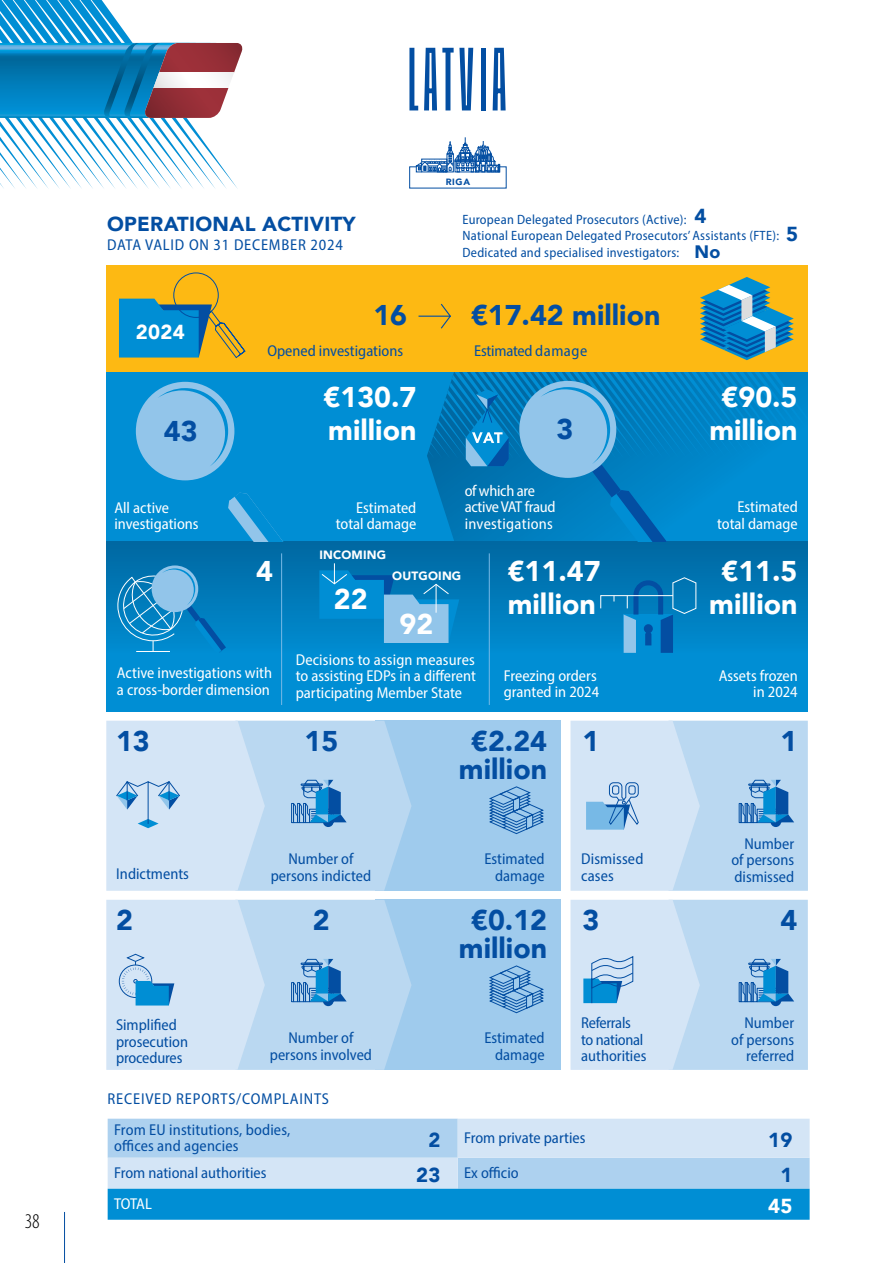
<style>
.page{position:relative;width:893px;height:1263px;background:#fff}
.page>*{position:absolute;margin:0;border:0;box-sizing:border-box;transform-origin:0 0}
.t1{font:82.5px "Inge Variable Upright";letter-spacing:.05em;color:#034ea2}
.t2{font:900 28.5px/33px "Avenir";color:#fff;text-align:center}
.t3{font:900 28.5px/28.5px "Avenir";color:#034ea2;text-align:center}
.t4{font:300 condensed 21px "Myriad Pro";color:#000}
.t5{font:900 20.25px "Avenir";letter-spacing:.015em;color:#034ea2}
.t6{font:900 20.25px "Avenir";letter-spacing:.015em;color:#fff}
.t7{font:900 18px "Avenir";color:#034ea2}
.t8{font:semi-condensed 15.75px/16.5px "Myriad Pro";color:#034ea2;text-align:right}
.t9{font:semi-condensed 15.75px/16.5px "Myriad Pro";color:#fff}
.t10{font:semi-condensed 15.75px "Myriad Pro";letter-spacing:.05em;color:#034ea2}
.t11{font:semi-condensed 15.75px/16.5px "Myriad Pro";letter-spacing:-.02em;color:#fff}
.t12{font:semi-condensed 15.75px/16.5px "Myriad Pro";letter-spacing:-.02em;color:#034ea2}
.t13{font:semi-condensed 13.5px/16.5px "Myriad Pro";letter-spacing:.02em;color:#034ea2}
.t14{font:900 12px "Avenir";letter-spacing:.015em;color:#fff}
.t15{font:900 9.15px "Avenir";color:#034ea2}
.s1{font-family:"Avenir";font-weight:900;font-stretch:normal;font-size:20.25px}
</style>
<div class="page">
<hr style="left:64px;top:1212px;width:1px;height:51px;background:#034ea2">
<div style="left:106px;top:371px;width:702px;height:171px;background:#008ed4"></div>
<div style="left:106px;top:542px;width:702px;height:170px;background:linear-gradient(to bottom,#006ca6,#0096df)"></div>
<div style="left:106px;top:265px;width:702px;height:106px;background:#fdb913"></div>
<hr style="left:281px;top:553px;width:1px;height:152px;background:#77b9e6">
<hr style="left:489px;top:553px;width:1px;height:152px;background:#77b9e6">
<div style="left:136px;top:382px;width:98px;height:98px;background:#92c5ea;border-radius:50%"></div>
<svg style="left:158px;top:388px;width:135px;height:154px"></svg>
<svg style="left:427px;top:371px;width:381px;height:171px"></svg>
<svg style="left:600px;top:576px;width:96px;height:77px;background:#0f81c1"></svg>
<svg style="left:119px;top:272px;width:127px;height:87px"></svg>
<svg style="left:700px;top:277px;width:94px;height:83px"></svg>
<svg style="left:152px;top:565px;width:46px;height:47px"></svg>
<svg style="left:117px;top:568px;width:109px;height:86px;background:#2791ca"></svg>
<svg style="left:418px;top:303px;width:33px;height:26px"></svg>
<div style="left:668px;top:721px;width:140px;height:170px;background:#bad8f1"></div>
<div style="left:375px;top:721px;width:185px;height:170px;background:#9fcbed"></div>
<svg style="left:106px;top:721px;width:305px;height:170px;background:#bed9f0"></svg>
<svg style="left:489px;top:786px;width:55px;height:48px"></svg>
<div style="left:770px;top:816px;width:11px;height:11px;background:#034ea2;border-radius:50%"></div>
<svg style="left:741px;top:780px;width:53px;height:43px"></svg>
<svg style="left:570px;top:721px;width:130px;height:170px;background:#cbe0f3"></svg>
<div style="left:668px;top:900px;width:140px;height:170px;background:#bad8f1"></div>
<div style="left:375px;top:900px;width:185px;height:170px;background:#9fcbed"></div>
<svg style="left:489px;top:965px;width:55px;height:48px"></svg>
<div style="left:770px;top:995px;width:11px;height:11px;background:#034ea2;border-radius:50%"></div>
<svg style="left:741px;top:959px;width:53px;height:43px"></svg>
<svg style="left:0;top:0;width:243px;height:189px"></svg>
<svg style="left:108px;top:1119px;width:702px;height:70px;background:#c0daf2"></svg>
<div style="left:108px;top:1189px;width:702px;height:31px;background:#008ed4"></div>
<svg style="left:106px;top:900px;width:306px;height:170px;background:#bcd8f0"></svg>
<svg style="left:570px;top:900px;width:130px;height:170px;background:#c9dff3"></svg>
<svg style="left:409px;top:137px;width:97px;height:51px"></svg>
<svg style="left:319px;top:563px;width:140px;height:80px;background:#2692cc"></svg>
<h3 class="t4" style="left:25px;top:1208px;width:17px">38</h3>
<h1 class="t1" style="left:407px;top:41px;width:101px">LATVIA</h1>
<p class="t5" style="left:107px;top:207px;width:250px">OPERATIONAL ACTIVITY</p>
<p class="t10" style="left:107px;top:235px;width:237px">DATA VALID ON 31 DECEMBER 2024</p>
<p class="t15" style="left:446px;top:174px;width:26px">RIGA</p>
<p class="t5" style="left:694px;top:199px;width:13px">4</p>
<p class="t7" style="left:694px;top:237px;width:27px">No</p>
<p class="t13" style="left:462px;top:211px;width:318px">European Delegated Prosecutors (Active):<br>National European Delegated Prosecutors’ Assistants (FTE):<br>Dedicated and specialised investigators:</p>
<p class="t5" style="left:786px;top:216px;width:13px">5</p>
<p class="t6" style="left:136px;top:314px;width:50px">2024</p>
<h2 class="t3" style="left:373px;top:300px;width:35px">16</h2>
<h2 class="t3" style="left:471px;top:300px;width:191px">€17.42 million</h2>
<p class="t8" style="left:267px;top:343px;width:137px">Opened investigations</p>
<p class="t8" style="left:474px;top:343px;width:114px">Estimated damage</p>
<h2 class="t3" style="left:164px;top:416px;width:35px">43</h2>
<h2 class="t2" style="left:324px;top:380px;width:94px;text-align:left">€130.7 million</h2>
<h2 class="t3" style="left:556px;top:414px;width:18px">3</h2>
<h2 class="t2" style="left:709px;top:380px;width:90px">€90.5 million</h2>
<p class="t11" style="left:465px;top:482px;width:93px">of which are active VAT fraud investigations</p>
<p class="t9" style="left:114px;top:499px;width:86px">All active investigations</p>
<p class="t9" style="left:336px;top:499px;width:82px;text-align:right">Estimated total damage</p>
<p class="t9" style="left:717px;top:499px;width:82px;text-align:right">Estimated total damage</p>
<h2 class="t2" style="left:256px;top:554px;width:18px">4</h2>
<p class="t14" style="left:319px;top:544px;width:68px">INCOMING</p>
<h2 class="t2" style="left:334px;top:582px;width:35px">22</h2>
<p class="t14" style="left:392px;top:565px;width:71px">OUTGOING</p>
<h2 class="t2" style="left:400px;top:607px;width:35px">92</h2>
<h2 class="t2" style="left:508px;top:554px;width:94px;text-align:left">€11.47 million</h2>
<h2 class="t2" style="left:709px;top:554px;width:90px">€11.5 million</h2>
<p class="t9" style="left:117px;top:665px;width:157px">Active investigations with a cross-border dimension</p>
<p class="t9" style="left:296px;top:651px;width:182px;text-align:justify">Decisions to assign measures to assisting EDPs in a different participating Member State</p>
<p class="t9" style="left:504px;top:667px;width:97px">Freezing orders granted in 2024</p>
<p class="t9" style="left:719px;top:667px;width:81px;text-align:right">Assets frozen in 2024</p>
<h2 class="t3" style="left:116px;top:726px;width:35px">13</h2>
<h2 class="t3" style="left:459px;top:726px;width:90px">€2.24 million</h2>
<h2 class="t3" style="left:304px;top:726px;width:35px">15</h2>
<h2 class="t3" style="left:781px;top:726px;width:18px">1</h2>
<h2 class="t3" style="left:582px;top:726px;width:18px">1</h2>
<p class="t8" style="left:116px;top:865px;width:74px">Indictments</p>
<p class="t8" style="left:271px;top:850px;width:102px;text-align:center">Number of persons indicted</p>
<p class="t8" style="left:484px;top:850px;width:62px">Estimated damage</p>
<p class="t8" style="left:581px;top:850px;width:64px;text-align:left">Dismissed cases</p>
<p class="t8" style="left:731px;top:835px;width:64px;text-align:justify;text-indent:13px">Number of persons dismissed</p>
<h2 class="t3" style="left:116px;top:905px;width:18px">2</h2>
<h2 class="t3" style="left:313px;top:905px;width:18px">2</h2>
<h2 class="t3" style="left:781px;top:905px;width:18px">4</h2>
<h2 class="t3" style="left:459px;top:905px;width:90px">€0.12 million</h2>
<h2 class="t3" style="left:582px;top:905px;width:18px">3</h2>
<p class="t8" style="left:116px;top:1016px;width:74px;text-align:left">Simplified prosecution procedures</p>
<p class="t12" style="left:581px;top:1014px;width:67px">Referrals to national authorities</p>
<p class="t8" style="left:270px;top:1029px;width:104px;text-align:center">Number of persons involved</p>
<p class="t8" style="left:484px;top:1029px;width:62px">Estimated damage</p>
<p class="t10" style="left:108px;top:1089px;width:223px">RECEIVED REPORTS/COMPLAINTS</p>
<p class="t8" style="left:731px;top:1014px;width:64px">Number of persons referred</p>
<p class="t8" style="left:114px;top:1121px;width:178px;text-align:left">From EU institutions, bodies, offices and agencies</p>
<p class="t8" style="left:428px;top:1129px;width:158px"><span class="s1">2</span> From private parties</p>
<p class="t5" style="left:768px;top:1123px;width:26px">19</p>
<p class="t8" style="left:114px;top:1164px;width:154px">From national authorities</p>
<p class="t8" style="left:416px;top:1164px;width:104px"><span class="s1">23</span> Ex officio</p>
<p class="t5" style="left:780px;top:1158px;width:13px">1</p>
<p class="t9" style="left:114px;top:1195px;width:39px">TOTAL</p>
<p class="t6" style="left:768px;top:1189px;width:26px">45</p>
</div>
